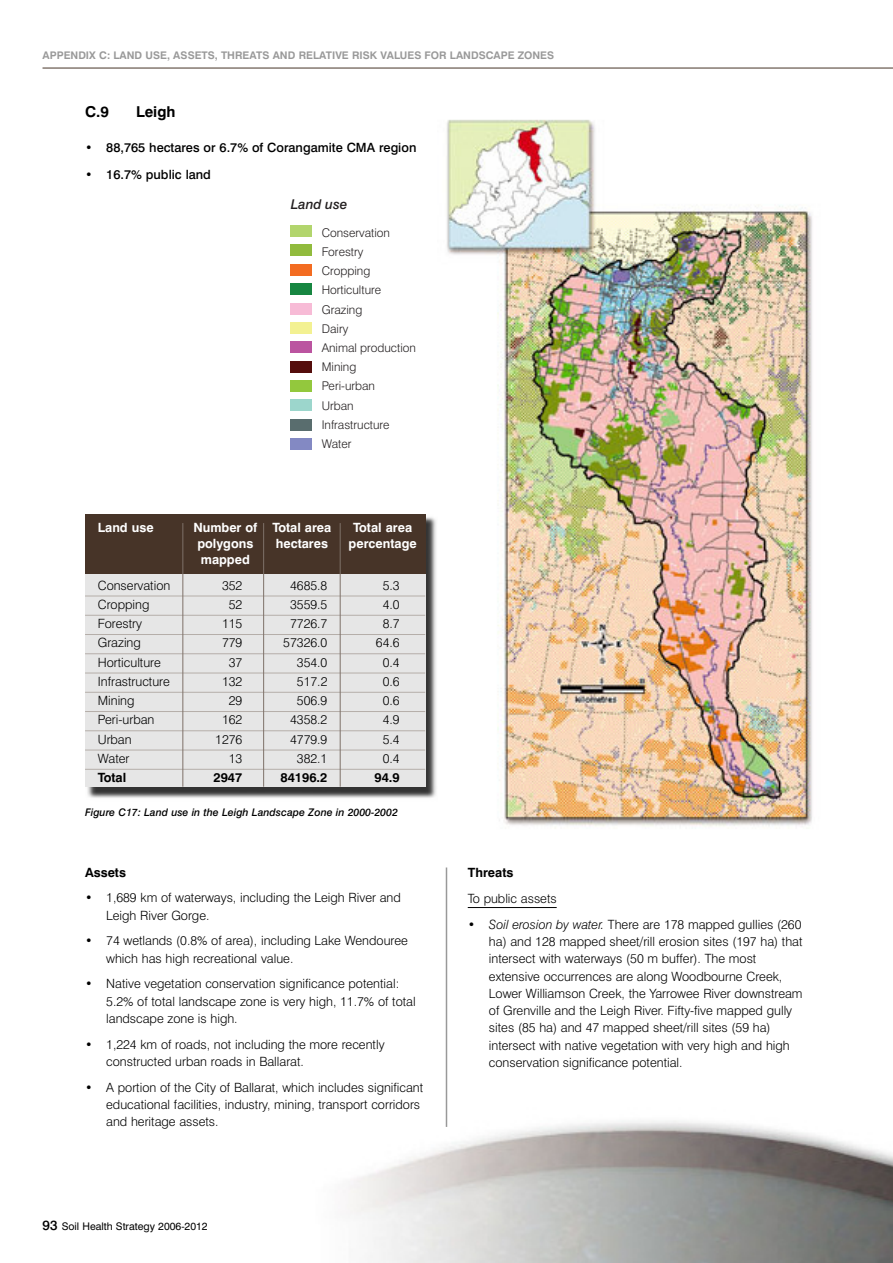
<style>
.page{position:relative;width:893px;height:1263px;background:#fff}
.page>*{position:absolute;margin:0;border:0;box-sizing:border-box;transform-origin:0 0}
.t1{font:700 15px "Swiss 721 BT";color:#000}
.t2{font:italic 500 13.5px "Swiss 721 BT";color:#231f20}
.t3{font:300 12.75px/17.2px "Swiss 721 BT";color:#000}
.t4{font:700 12.75px "Swiss 721 BT";color:#fff}
.t5{font:500 12.75px "Swiss 721 BT";color:#000}
.t6{font:700 12.75px "Swiss 721 BT";color:#000}
.t7{font:300 12px/19.2px "Swiss 721 BT";color:#231f20}
.t8{font:700 10.5px "Swiss 721 BT";color:#999}
.t9{font:italic 500 10.5px "Swiss 721 BT";color:#000}
.t10{font:10.5px "Swiss 721 BT";color:#000}
.s1{font-weight:500;font-size:13.5px}
.s2{font-style:italic}
</style>
<div class="page">
<img style="left:347px;top:1063px;width:546px;height:200px">
<hr style="left:468px;top:907px;width:89px;height:1px;background:#000">
<hr style="left:43px;top:68px;width:850px;height:1px;background:#473428">
<hr style="left:446px;top:867px;width:1px;height:260px;background:#999">
<img style="left:446px;top:119px;width:366px;height:709px">
<img style="left:87px;top:514px;width:349px;height:284px">
<div style="left:85px;top:514px;width:340px;height:273px;background:#e6e6e6"></div>
<div style="left:85px;top:514px;width:340px;height:60px;background:#473428"></div>
<hr style="left:85px;top:596px;width:340px;height:1px;background:#b5aea9">
<hr style="left:85px;top:615px;width:340px;height:1px;background:#b5aea9">
<hr style="left:85px;top:634px;width:340px;height:1px;background:#b5aea9">
<hr style="left:85px;top:653px;width:340px;height:1px;background:#b5aea9">
<hr style="left:85px;top:673px;width:340px;height:1px;background:#b5aea9">
<hr style="left:85px;top:692px;width:340px;height:1px;background:#b5aea9">
<hr style="left:85px;top:711px;width:340px;height:1px;background:#b5aea9">
<hr style="left:85px;top:730px;width:340px;height:1px;background:#b5aea9">
<hr style="left:85px;top:750px;width:340px;height:1px;background:#b5aea9">
<hr style="left:85px;top:769px;width:340px;height:1px;background:#b5aea9">
<hr style="left:182px;top:523px;width:1px;height:264px;background:#7e7169">
<hr style="left:263px;top:523px;width:1px;height:264px;background:#7e7169">
<hr style="left:340px;top:523px;width:1px;height:264px;background:#7e7169">
<div style="left:290px;top:225px;width:22px;height:12px;background:#b2d56d"></div>
<div style="left:290px;top:245px;width:22px;height:11px;background:#91bb3d"></div>
<div style="left:290px;top:264px;width:22px;height:12px;background:#f36c21"></div>
<div style="left:290px;top:283px;width:22px;height:12px;background:#178641"></div>
<div style="left:290px;top:303px;width:22px;height:11px;background:#f7bbd6"></div>
<div style="left:290px;top:322px;width:22px;height:12px;background:#f3f192"></div>
<div style="left:290px;top:341px;width:22px;height:12px;background:#bb54a0"></div>
<div style="left:290px;top:361px;width:22px;height:11px;background:#540d0c"></div>
<div style="left:290px;top:380px;width:22px;height:12px;background:#93c83d"></div>
<div style="left:290px;top:399px;width:22px;height:12px;background:#9cd6cc"></div>
<div style="left:290px;top:419px;width:22px;height:11px;background:#596d6e"></div>
<div style="left:290px;top:438px;width:22px;height:12px;background:#8389c3"></div>
<p class="t8" style="left:43px;top:51px;width:513px">APPENDIX C: LAND USE, ASSETS, THREATS AND RELATIVE RISK VALUES FOR LANDSCAPE ZONES</p>
<p class="t1" style="left:85px;top:106px;width:25px">C.9</p>
<p class="t1" style="left:136px;top:106px;width:41px">Leigh</p>
<p class="t5" style="left:85px;top:143px;width:333px">• 88,765 hectares or 6.7% of Corangamite CMA region</p>
<p class="t5" style="left:85px;top:169px;width:127px">• 16.7% public land</p>
<p class="t2" style="left:291px;top:199px;width:58px">Land use</p>
<p class="t7" style="left:322px;top:224px;width:96px">Conservation<br>Forestry<br>Cropping<br>Horticulture<br>Grazing<br>Dairy<br>Animal production<br>Mining<br>Peri-urban<br>Urban<br>Infrastructure<br>Water</p>
<p class="t4" style="left:98px;top:523px;width:57px">Land use</p>
<p class="t4" style="left:193px;top:523px;width:140px">Number of Total area</p>
<p class="t4" style="left:353px;top:523px;width:60px">Total area</p>
<p class="t4" style="left:197px;top:539px;width:58px">polygons</p>
<p class="t4" style="left:276px;top:539px;width:54px">hectares</p>
<p class="t4" style="left:349px;top:539px;width:70px">percentage</p>
<p class="t4" style="left:201px;top:554px;width:51px">mapped</p>
<p class="t3" style="left:98px;top:578px;width:74px">Conservation</p>
<p class="t3" style="left:222px;top:578px;width:22px">352</p>
<p class="t3" style="left:290px;top:578px;width:39px">4685.8</p>
<p class="t3" style="left:383px;top:578px;width:18px">5.3</p>
<p class="t3" style="left:98px;top:597px;width:53px">Cropping</p>
<p class="t3" style="left:229px;top:597px;width:15px">52</p>
<p class="t3" style="left:290px;top:597px;width:39px">3559.5</p>
<p class="t3" style="left:383px;top:597px;width:18px">4.0</p>
<p class="t3" style="left:98px;top:616px;width:46px">Forestry</p>
<p class="t3" style="left:222px;top:616px;width:22px">115</p>
<p class="t3" style="left:290px;top:616px;width:39px">7726.7</p>
<p class="t3" style="left:383px;top:616px;width:18px">8.7</p>
<p class="t3" style="left:98px;top:635px;width:45px">Grazing</p>
<p class="t3" style="left:222px;top:635px;width:22px">779</p>
<p class="t3" style="left:283px;top:635px;width:46px">57326.0</p>
<p class="t3" style="left:376px;top:635px;width:25px">64.6</p>
<p class="t3" style="left:98px;top:655px;width:65px">Horticulture</p>
<p class="t3" style="left:229px;top:655px;width:15px">37</p>
<p class="t3" style="left:297px;top:655px;width:32px">354.0</p>
<p class="t3" style="left:383px;top:655px;width:18px">0.4</p>
<p class="t3" style="left:98px;top:674px;width:74px">Infrastructure</p>
<p class="t3" style="left:222px;top:674px;width:22px">132</p>
<p class="t3" style="left:297px;top:674px;width:32px">517.2</p>
<p class="t3" style="left:383px;top:674px;width:18px">0.6</p>
<p class="t3" style="left:98px;top:693px;width:38px">Mining</p>
<p class="t3" style="left:229px;top:693px;width:15px">29</p>
<p class="t3" style="left:297px;top:693px;width:32px">506.9</p>
<p class="t3" style="left:383px;top:693px;width:18px">0.6</p>
<p class="t3" style="left:98px;top:712px;width:58px">Peri-urban</p>
<p class="t3" style="left:222px;top:712px;width:22px">162</p>
<p class="t3" style="left:290px;top:712px;width:39px">4358.2</p>
<p class="t3" style="left:383px;top:712px;width:18px">4.9</p>
<p class="t3" style="left:98px;top:732px;width:35px">Urban</p>
<p class="t3" style="left:215px;top:732px;width:29px">1276</p>
<p class="t3" style="left:290px;top:732px;width:39px">4779.9</p>
<p class="t3" style="left:383px;top:732px;width:18px">5.4</p>
<p class="t3" style="left:98px;top:751px;width:33px">Water</p>
<p class="t3" style="left:229px;top:751px;width:15px">13</p>
<p class="t3" style="left:297px;top:751px;width:32px">382.1</p>
<p class="t3" style="left:383px;top:751px;width:18px">0.4</p>
<p class="t6" style="left:98px;top:773px;width:30px">Total</p>
<p class="t6" style="left:213px;top:773px;width:30px">2947</p>
<p class="t6" style="left:280px;top:773px;width:48px">84196.2</p>
<p class="t6" style="left:374px;top:773px;width:27px">94.9</p>
<p class="t9" style="left:85px;top:808px;width:314px">Figure C17: Land use in the Leigh Landscape Zone in 2000-2002</p>
<p class="t6" style="left:85px;top:867px;width:42px">Assets</p>
<p class="t3" style="left:106px;top:890px;width:296px;text-indent:-21px">• 1,689 km of waterways, including the Leigh River and<br>Leigh River Gorge.</p>
<p class="t3" style="left:106px;top:933px;width:303px;text-indent:-21px">• 74 wetlands (0.8% of area), including Lake Wendouree which has high recreational value.</p>
<p class="t3" style="left:106px;top:976px;width:311px;text-indent:-21px">• Native vegetation conservation significance potential:<br>5.2% of total landscape zone is very high, 11.7% of total landscape zone is high.</p>
<p class="t3" style="left:106px;top:1037px;width:280px;text-indent:-21px">• 1,224 km of roads, not including the more recently constructed urban roads in Ballarat.</p>
<p class="t3" style="left:106px;top:1080px;width:319px;text-indent:-21px">• A portion of the City of Ballarat, which includes significant educational facilities, industry, mining, transport corridors and heritage assets.</p>
<p class="t10" style="left:43px;top:1222px;width:167px"><span class="s1">93</span> Soil Health Strategy 2006-2012</p>
<p class="t6" style="left:468px;top:867px;width:47px">Threats</p>
<p class="t3" style="left:468px;top:891px;width:90px">To public assets</p>
<p class="t3" style="left:489px;top:917px;width:315px;text-indent:-21px">• <span class="s2">Soil erosion by water.</span> There are 178 mapped gullies (260 ha) and 128 mapped sheet/rill erosion sites (197 ha) that intersect with waterways (50 m buffer). The most extensive occurrences are along Woodbourne Creek, Lower Williamson Creek, the Yarrowee River downstream of Grenville and the Leigh River. Fifty-five mapped gully sites (85 ha) and 47 mapped sheet/rill sites (59 ha) intersect with native vegetation with very high and high conservation significance potential.</p>
</div>
